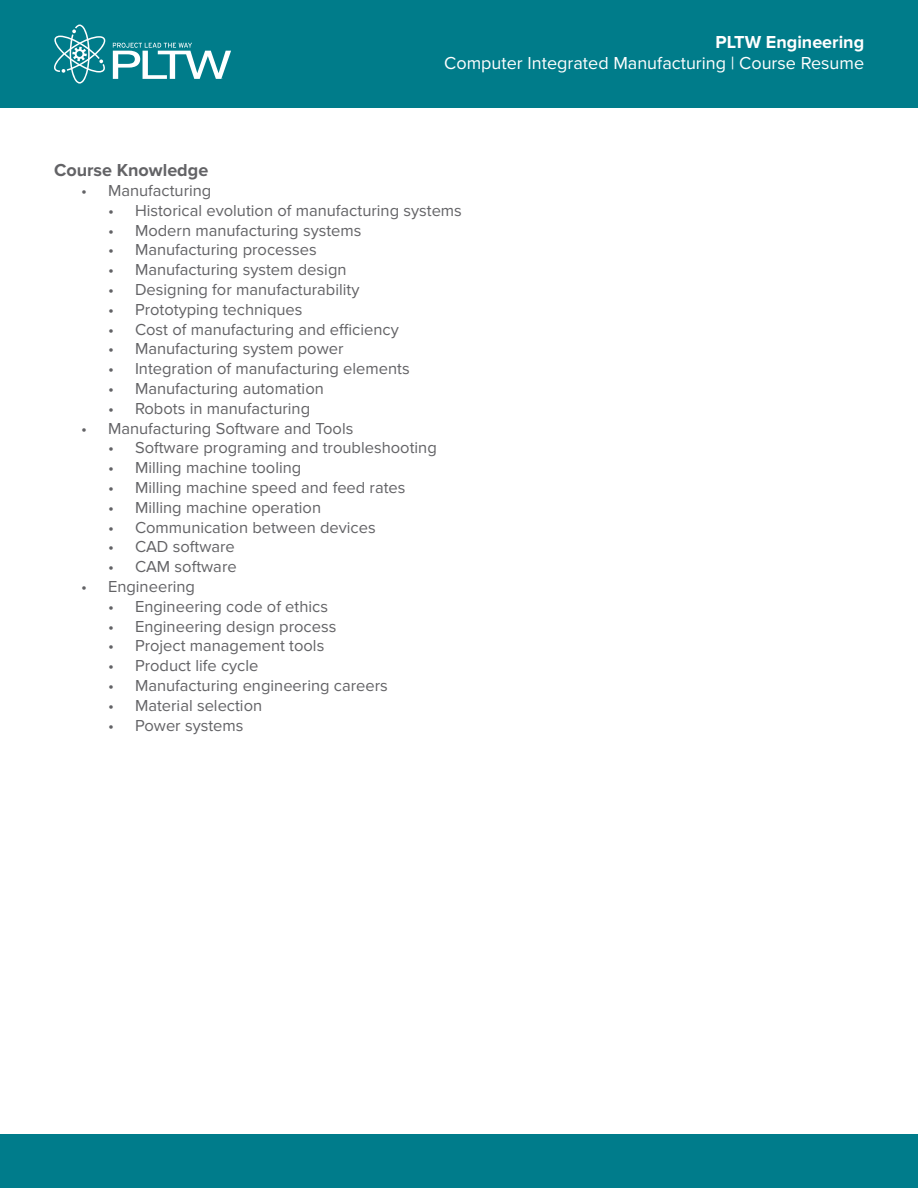
<style>
.page{position:relative;width:918px;height:1188px;background:#fff}
.page>*{position:absolute;margin:0;border:0;box-sizing:border-box;transform-origin:0 0}
.t1{font:18px "Proxima Nova";color:#fff}
.t2{font:700 18px "Proxima Nova";color:#fff}
.t3{font:700 18px "Proxima Nova";color:#636366}
.t4{font:16.5px "Proxima Nova";color:#636366}
</style>
<div class="page">
<div style="left:0;top:0;width:918px;height:108px;background:#007c8a"></div>
<svg style="left:113px;top:43px;width:118px;height:36px"></svg>
<svg style="left:54px;top:25px;width:51px;height:59px"></svg>
<div style="left:0;top:1134px;width:918px;height:54px;background:#007c8b"></div>
<p class="t2" style="left:715px;top:32px;width:150px">PLTW Engineering</p>
<p class="t1" style="left:444px;top:53px;width:421px">Computer Integrated Manufacturing | Course Resume</p>
<p class="t3" style="left:54px;top:160px;width:156px">Course Knowledge</p>
<p class="t4" style="left:81px;top:181px;width:132px">• Manufacturing</p>
<p class="t4" style="left:108px;top:201px;width:355px">• Historical evolution of manufacturing systems</p>
<p class="t4" style="left:108px;top:221px;width:255px">• Modern manufacturing systems</p>
<p class="t4" style="left:108px;top:240px;width:210px">• Manufacturing processes</p>
<p class="t4" style="left:108px;top:260px;width:240px">• Manufacturing system design</p>
<p class="t4" style="left:108px;top:280px;width:253px">• Designing for manufacturability</p>
<p class="t4" style="left:108px;top:300px;width:196px">• Prototyping techniques</p>
<p class="t4" style="left:108px;top:320px;width:292px">• Cost of manufacturing and efficiency</p>
<p class="t4" style="left:108px;top:339px;width:237px">• Manufacturing system power</p>
<p class="t4" style="left:108px;top:359px;width:303px">• Integration of manufacturing elements</p>
<p class="t4" style="left:108px;top:379px;width:217px">• Manufacturing automation</p>
<p class="t4" style="left:108px;top:399px;width:204px">• Robots in manufacturing</p>
<p class="t4" style="left:81px;top:419px;width:274px">• Manufacturing Software and Tools</p>
<p class="t4" style="left:108px;top:438px;width:330px">• Software programing and troubleshooting</p>
<p class="t4" style="left:108px;top:458px;width:195px">• Milling machine tooling</p>
<p class="t4" style="left:108px;top:478px;width:299px">• Milling machine speed and feed rates</p>
<p class="t4" style="left:108px;top:498px;width:215px">• Milling machine operation</p>
<p class="t4" style="left:108px;top:518px;width:269px">• Communication between devices</p>
<p class="t4" style="left:108px;top:537px;width:128px">• CAD software</p>
<p class="t4" style="left:108px;top:557px;width:130px">• CAM software</p>
<p class="t4" style="left:81px;top:577px;width:116px">• Engineering</p>
<p class="t4" style="left:108px;top:597px;width:222px">• Engineering code of ethics</p>
<p class="t4" style="left:108px;top:617px;width:230px">• Engineering design process</p>
<p class="t4" style="left:108px;top:636px;width:218px">• Project management tools</p>
<p class="t4" style="left:108px;top:656px;width:152px">• Product life cycle</p>
<p class="t4" style="left:108px;top:676px;width:281px">• Manufacturing engineering careers</p>
<p class="t4" style="left:108px;top:696px;width:156px">• Material selection</p>
<p class="t4" style="left:108px;top:716px;width:137px">• Power systems</p>
</div>
